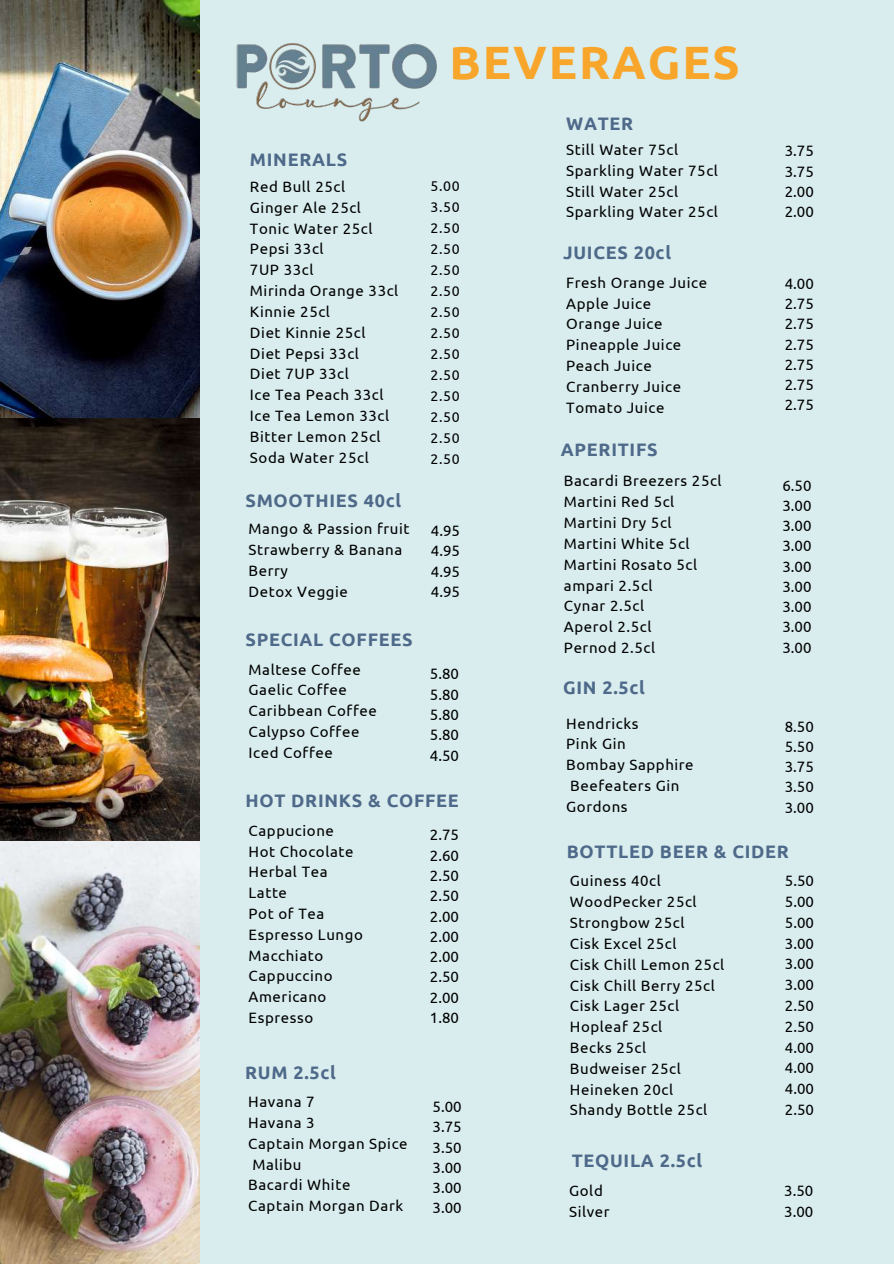
<style>
.page{position:relative;width:894px;height:1264px;background:#fff}
.page>*{position:absolute;margin:0;border:0;box-sizing:border-box;transform-origin:0 0}
.t1{font:700 46.8px "Ubuntu";letter-spacing:.04em;color:#f8a62b}
.t2{font:700 18px "Ubuntu";letter-spacing:.04em;color:#4e6989}
.t3{font:15px/20.9px "Ubuntu";letter-spacing:.04em;color:#000}
.t4{font:14.1px/21px "Ubuntu";letter-spacing:.04em;color:#000;text-align:justify}
</style>
<div class="page">
<div style="left:0;top:0;width:893px;height:1263px;background:#d9edee"></div>
<img style="left:0;top:0;width:199px;height:1263px">
<img style="left:236px;top:43px;width:201px;height:79px">
<h1 class="t1" style="left:449px;top:36px;width:292px">BEVERAGES</h1>
<p class="t2" style="left:250px;top:149px;width:99px">MINERALS</p>
<p class="t3" style="left:250px;top:176px;width:150px">Red Bull 25cl<br>Ginger Ale 25cl<br>Tonic Water 25cl<br>Pepsi 33cl<br>7UP 33cl<br>Mirinda Orange 33cl<br>Kinnie 25cl<br>Diet Kinnie 25cl<br>Diet Pepsi 33cl<br>Diet 7UP 33cl<br>Ice Tea Peach 33cl<br>Ice Tea Lemon 33cl<br>Bitter Lemon 25cl<br>Soda Water 25cl</p>
<p class="t2" style="left:245px;top:490px;width:157px">SMOOTHIES 40cl</p>
<p class="t3" style="left:248px;top:518px;width:162px">Mango &amp; Passion fruit<br>Strawberry &amp; Banana<br>Berry<br>Detox Veggie</p>
<p class="t2" style="left:245px;top:629px;width:169px">SPECIAL COFFEES</p>
<p class="t3" style="left:248px;top:658px;width:130px">Maltese Coffee<br>Gaelic Coffee<br>Caribbean Coffee<br>Calypso Coffee<br>Iced Coffee</p>
<p class="t4" style="left:430px;top:176px;width:30px">5.00<br>3.50<br>2.50<br>2.50<br>2.50<br>2.50<br>2.50<br>2.50<br>2.50<br>2.50<br>2.50<br>2.50<br>2.50<br>2.50</p>
<p class="t3" style="left:431px;top:520px;width:31px;line-height:20.2px;text-align:justify">4.95<br>4.95<br>4.95<br>4.95</p>
<p class="t3" style="left:430px;top:663px;width:31px;line-height:20.2px;text-align:justify">5.80<br>5.80<br>5.80<br>5.80<br>4.50</p>
<p class="t2" style="left:245px;top:790px;width:215px">HOT DRINKS &amp; COFFEE</p>
<p class="t2" style="left:566px;top:113px;width:69px">WATER</p>
<p class="t3" style="left:566px;top:139px;width:153px">Still Water 75cl<br>Sparkling Water 75cl<br>Still Water 25cl<br>Sparkling Water 25cl</p>
<p class="t2" style="left:563px;top:242px;width:109px">JUICES 20cl</p>
<p class="t3" style="left:566px;top:272px;width:142px">Fresh Orange Juice<br>Apple Juice<br>Orange Juice<br>Pineapple Juice<br>Peach Juice<br>Cranberry Juice<br>Tomato Juice</p>
<p class="t2" style="left:560px;top:439px;width:98px">APERITIFS</p>
<p class="t3" style="left:563px;top:470px;width:159px">Bacardi Breezers 25cl<br>Martini Red 5cl<br>Martini Dry 5cl<br>Martini White 5cl<br>Martini Rosato 5cl ampari 2.5cl<br>Cynar 2.5cl<br>Aperol 2.5cl<br>Pernod 2.5cl</p>
<p class="t2" style="left:563px;top:677px;width:83px">GIN 2.5cl</p>
<p class="t3" style="left:566px;top:712px;width:129px">Hendricks<br>Pink Gin<br>Bombay Sapphire<br>Beefeaters Gin<br>Gordons</p>
<p class="t3" style="left:784px;top:141px;width:31px;line-height:20.2px;text-align:justify">3.75<br>3.75<br>2.00<br>2.00</p>
<p class="t3" style="left:784px;top:273px;width:31px;line-height:20.2px;text-align:justify">4.00<br>2.75<br>2.75<br>2.75<br>2.75<br>2.75<br>2.75</p>
<p class="t3" style="left:782px;top:475px;width:31px;line-height:20.2px;text-align:justify">6.50<br>3.00<br>3.00<br>3.00<br>3.00<br>3.00<br>3.00<br>3.00<br>3.00</p>
<p class="t3" style="left:784px;top:716px;width:31px;line-height:20.2px;text-align:justify">8.50<br>5.50<br>3.75<br>3.50<br>3.00</p>
<p class="t3" style="left:248px;top:819px;width:116px">Cappucione<br>Hot Chocolate<br>Herbal Tea<br>Latte<br>Pot of Tea<br>Espresso Lungo<br>Macchiato<br>Cappuccino<br>Americano<br>Espresso</p>
<p class="t2" style="left:245px;top:1061px;width:92px">RUM 2.5cl</p>
<p class="t3" style="left:248px;top:1091px;width:161px">Havana 7<br>Havana 3<br>Captain Morgan Spice<br>Malibu<br>Bacardi White<br>Captain Morgan Dark</p>
<p class="t3" style="left:430px;top:824px;width:31px;line-height:20.2px;text-align:justify">2.75<br>2.60<br>2.50<br>2.50<br>2.00<br>2.00<br>2.00<br>2.50<br>2.00<br>1.80</p>
<p class="t2" style="left:566px;top:841px;width:223px">BOTTLED BEER &amp; CIDER</p>
<p class="t3" style="left:569px;top:870px;width:156px">Guiness 40cl<br>WoodPecker 25cl<br>Strongbow 25cl<br>Cisk Excel 25cl<br>Cisk Chill Lemon 25cl<br>Cisk Chill Berry 25cl<br>Cisk Lager 25cl<br>Hopleaf 25cl<br>Becks 25cl<br>Budweiser 25cl<br>Heineken 20cl<br>Shandy Bottle 25cl</p>
<p class="t3" style="left:784px;top:870px;width:31px;text-align:justify">5.50<br>5.00<br>5.00<br>3.00<br>3.00<br>3.00<br>2.50<br>2.50<br>4.00<br>4.00<br>4.00</p>
<p class="t3" style="left:432px;top:1095px;width:31px">5.00</p>
<p class="t3" style="left:784px;top:1098px;width:31px">2.50</p>
<p class="t3" style="left:432px;top:1116px;width:31px;line-height:20.2px;text-align:justify">3.75<br>3.50<br>3.00<br>3.00<br>3.00</p>
<p class="t2" style="left:571px;top:1150px;width:132px">TEQUILA 2.5cl</p>
<p class="t3" style="left:569px;top:1179px;width:42px">Gold<br>Silver</p>
<p class="t3" style="left:784px;top:1180px;width:31px;line-height:20.2px">3.50<br>3.00</p>
</div>
